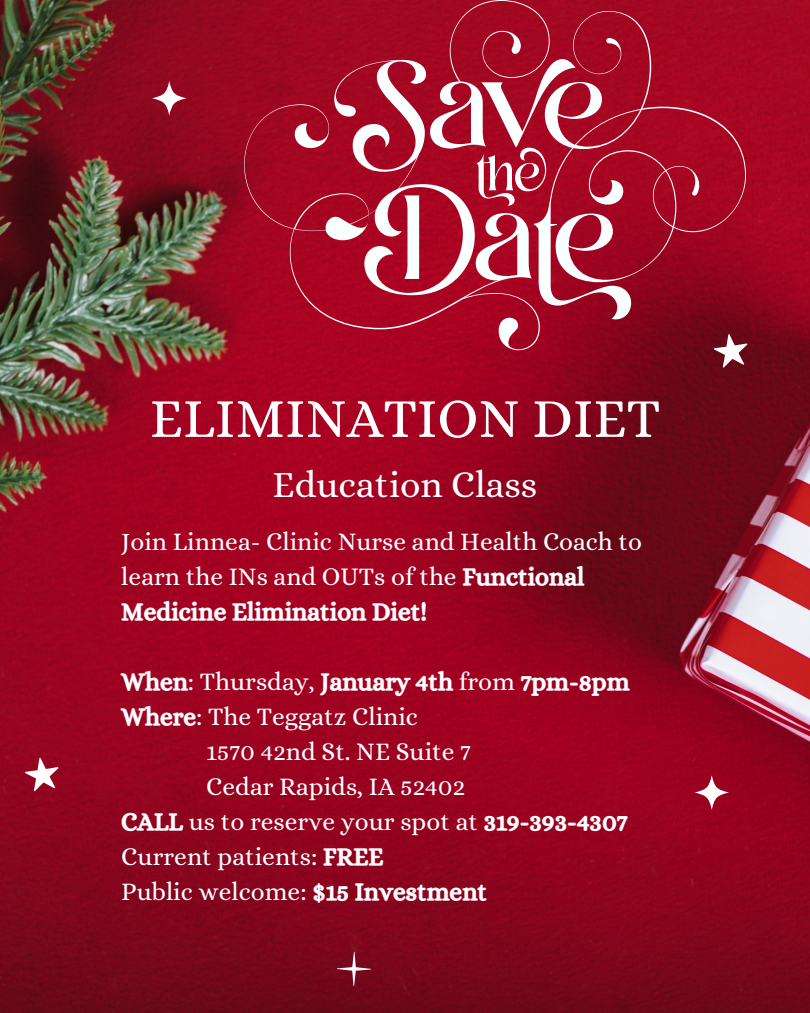
<style>
.page{position:relative;width:810px;height:1013px;background:#fff}
.page>*{position:absolute;margin:0;border:0;box-sizing:border-box;transform-origin:0 0}
.t1{font:56px "Alice";color:#fff}
.t2{font:37.3px "Alice";color:#fff}
.t3{font:25.4px/34.9px "Alice";color:#fff}
.t4{font:25.4px "CA Generated";color:#fff}
.s1{font-family:"CA Generated"}
.s2{font-family:"Alice"}
</style>
<div class="page">
<img style="left:0;top:0;width:810px;height:1012px">
<svg style="left:337px;top:951px;width:34px;height:35px"></svg>
<svg style="left:25px;top:757px;width:34px;height:34px"></svg>
<svg style="left:695px;top:775px;width:34px;height:34px"></svg>
<svg style="left:696px;top:777px;width:31px;height:31px"></svg>
<svg style="left:244px;top:0;width:502px;height:350px;background:#ab223a"></svg>
<svg style="left:714px;top:334px;width:34px;height:34px"></svg>
<svg style="left:152px;top:81px;width:35px;height:34px"></svg>
<svg style="left:154px;top:83px;width:31px;height:31px"></svg>
<h1 class="t1" style="left:150px;top:388px;width:512px">ELIMINATION DIET</h1>
<h2 class="t2" style="left:273px;top:464px;width:266px">Education Class</h2>
<p class="t3" style="left:121px;top:526px;width:522px">Join Linnea- Clinic Nurse and Health Coach to learn the INs and OUTs of the <span class="s1">Functional</span></p>
<p class="t4" style="left:121px;top:598px;width:307px">Medicine Elimination Diet!</p>
<p class="t4" style="left:121px;top:667px;width:510px">When<span class="s2">: Thursday,</span> January 4th <span class="s2">from</span> 7pm-8pm</p>
<p class="t3" style="left:121px;top:700px;width:298px"><span class="s1">Where</span>: The Teggatz Clinic</p>
<p class="t3" style="left:206px;top:735px;width:266px">1570 42nd St. NE Suite 7</p>
<p class="t3" style="left:206px;top:770px;width:260px">Cedar Rapids, IA 52402</p>
<p class="t3" style="left:121px;top:805px;width:508px"><span class="s1">CALL</span> us to reserve your spot at <span class="s1">319-393-4307</span></p>
<p class="t3" style="left:121px;top:840px;width:264px">Current patients: <span class="s1">FREE</span></p>
<p class="t3" style="left:121px;top:875px;width:367px">Public welcome: <span class="s1">$15 Investment</span></p>
</div>
